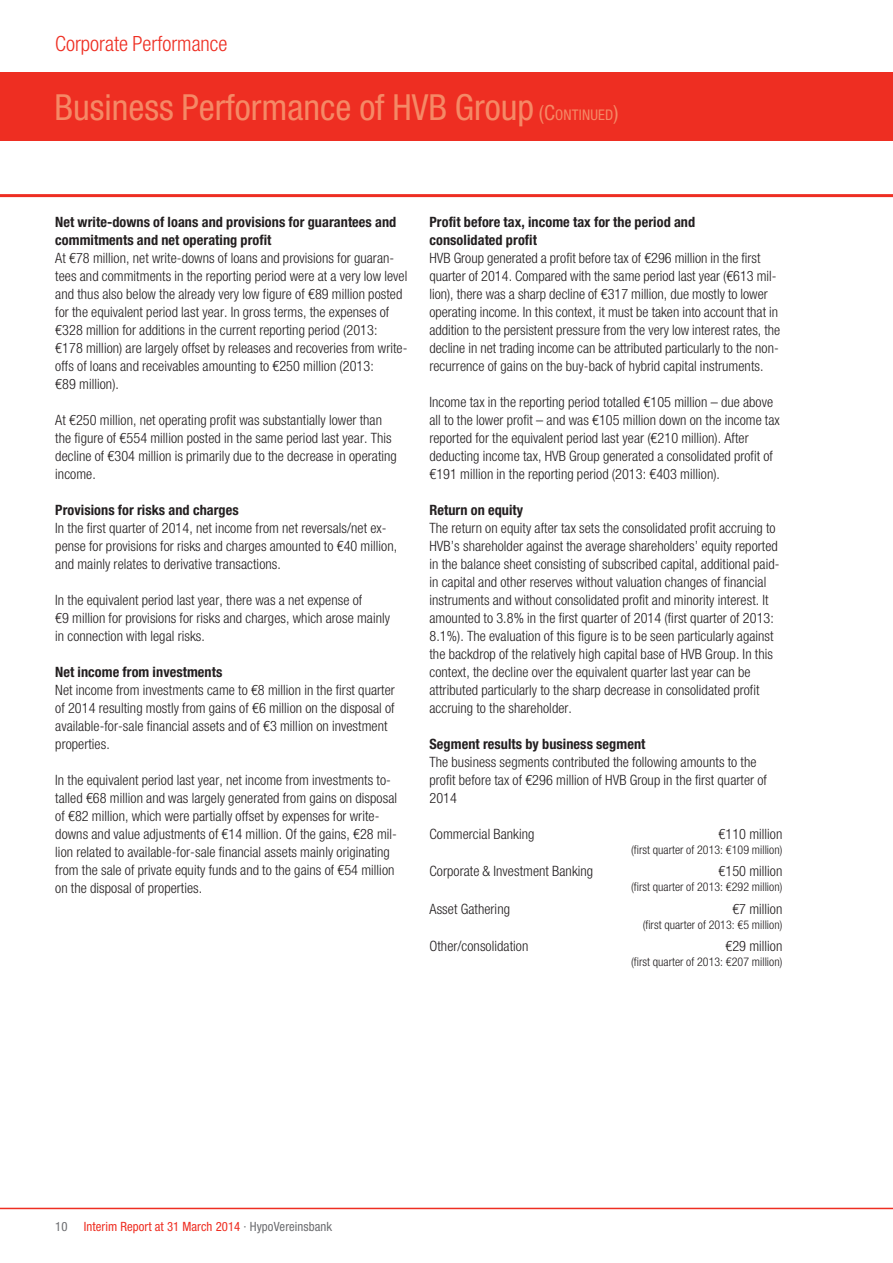
<style>
.page{position:relative;width:893px;height:1263px;background:#fff}
.page>*{position:absolute;margin:0;border:0;box-sizing:border-box;transform-origin:0 0}
.t1{font:condensed 36px "Helvetica Neue";color:#f58966}
.t2{font:300 condensed 21px "Helvetica Neue";color:#ee2e22}
.t3{font:300 14.25px/18px "Helvetica HVB Cond";letter-spacing:.005em;color:#231f20}
.t4{font:700 condensed 14.25px/18px "Helvetica Neue";letter-spacing:.005em;color:#231f20}
.t5{font:condensed 12.75px "Helvetica Neue";letter-spacing:.005em;color:#ee2e22}
.t6{font:condensed 12.75px "Helvetica Neue";color:#6c6d70}
.t7{font:300 12px "Helvetica HVB Cond";letter-spacing:.005em;color:#231f20}
.s1{font-size:21px}
.s2{font-size:14.7px}
.s3{color:#6c6d70}
</style>
<div class="page">
<hr style="left:0;top:1208px;width:893px;height:1px;background:#ee2e22">
<div style="left:0;top:72px;width:893px;height:68px;background:#ee2e22"></div>
<hr style="left:0;top:194px;width:893px;height:3px;background:#ee2e22">
<h2 class="t2" style="left:55px;top:31px;width:174px">Corporate Performance</h2>
<h1 class="t1" style="left:55px;top:87px;width:565px">Business Performance of HVB Group <span class="s1">(C</span><span class="s2">ONTINUED</span><span class="s1">)</span></h1>
<p class="t4" style="left:55px;top:213px;width:343px">Net write-downs of loans and provisions for guarantees and commitments and net operating profit</p>
<p class="t3" style="left:55px;top:249px;width:354px">At €78 million, net write-downs of loans and provisions for guaran&shy;tees and commitments in the reporting period were at a very low level and thus also below the already very low figure of €89 million posted for the equivalent period last year. In gross terms, the expenses of €328 million for additions in the current reporting period (2013: €178 million) are largely offset by releases and recoveries from write&shy;offs of loans and receivables amounting to €250 million (2013:<br>€89 million).</p>
<p class="t3" style="left:55px;top:411px;width:343px">At €250 million, net operating profit was substantially lower than the figure of €554 million posted in the same period last year. This decline of €304 million is primarily due to the decrease in operating income.</p>
<p class="t4" style="left:55px;top:501px;width:185px">Provisions for risks and charges</p>
<p class="t3" style="left:55px;top:519px;width:343px">In the first quarter of 2014, net income from net reversals/net ex&shy;pense for provisions for risks and charges amounted to €40 million, and mainly relates to derivative transactions.</p>
<p class="t3" style="left:55px;top:591px;width:336px">In the equivalent period last year, there was a net expense of<br>€9 -million for provisions for risks and charges, which arose mainly in connection with legal risks.</p>
<p class="t4" style="left:55px;top:663px;width:169px">Net income from investments</p>
<p class="t3" style="left:55px;top:681px;width:341px">Net income from investments came to €8 million in the first quarter of 2014 resulting mostly from gains of €6 million on the disposal of available-for-sale financial assets and of €3 million on investment properties.</p>
<p class="t3" style="left:55px;top:771px;width:343px">In the equivalent period last year, net income from investments to&shy;talled €68 million and was largely generated from gains on disposal of €82 million, which were partially offset by expenses for write&shy;downs and value adjustments of €14 million. Of the gains, €28 mil&shy;lion related to available-for-sale financial assets mainly originating from the sale of private equity funds and to the gains of €54 million on the disposal of properties.</p>
<p class="t4" style="left:429px;top:213px;width:267px">Profit before tax, income tax for the period and consolidated profit</p>
<p class="t3" style="left:429px;top:249px;width:352px">HVB Group generated a profit before tax of €296 million in the first quarter of 2014. Compared with the same period last year (€613 mil&shy;lion), there was a sharp decline of €317 million, due mostly to lower operating income. In this context, it must be taken into account that in addition to the persistent pressure from the very low interest rates, the decline in net trading income can be attributed particularly to the non&shy;recurrence of gains on the buy-back of hybrid capital instruments.</p>
<p class="t3" style="left:429px;top:393px;width:352px">Income tax in the reporting period totalled €105 million – due above all to the lower profit – and was €105 million down on the income tax reported for the equivalent period last year (€210 million). After deducting income tax, HVB Group generated a consolidated profit of €191 million in the reporting period (2013: €403 million).</p>
<p class="t4" style="left:429px;top:501px;width:95px">Return on equity</p>
<p class="t3" style="left:429px;top:519px;width:352px">The return on equity after tax sets the consolidated profit accruing to HVB’s shareholder against the average shareholders’ equity reported in the balance sheet consisting of subscribed capital, additional paid&shy;in capital and other reserves without valuation changes of financial instruments and without consolidated profit and minority interest. It amounted to 3.8% in the first quarter of 2014 (first quarter of 2013:<br>8.1%). The evaluation of this figure is to be seen particularly against the backdrop of the relatively high capital base of HVB Group. In this context, the decline over the equivalent quarter last year can be attributed particularly to the sharp decrease in consolidated profit accruing to the shareholder.</p>
<p class="t4" style="left:429px;top:735px;width:217px">Segment results by business segment</p>
<p class="t3" style="left:429px;top:753px;width:339px">The business segments contributed the following amounts to the profit before tax of €296 million of HVB Group in the first quarter of<br>2014</p>
<p class="t3" style="left:429px;top:825px;width:107px">Commercial Banking</p>
<p class="t3" style="left:718px;top:825px;width:65px">€110 million</p>
<p class="t7" style="left:631px;top:843px;width:153px">(first quarter of 2013: €109 million)</p>
<p class="t3" style="left:429px;top:862px;width:165px">Corporate &amp; Investment Banking</p>
<p class="t3" style="left:718px;top:862px;width:65px">€150 million</p>
<p class="t7" style="left:631px;top:880px;width:153px">(first quarter of 2013: €292 million)</p>
<p class="t3" style="left:429px;top:899px;width:82px">Asset Gathering</p>
<p class="t3" style="left:732px;top:899px;width:52px">€7 million</p>
<p class="t7" style="left:643px;top:917px;width:141px">(first quarter of 2013: €5 million)</p>
<p class="t3" style="left:429px;top:937px;width:100px">Other/consolidation</p>
<p class="t3" style="left:725px;top:937px;width:58px">€29 million</p>
<p class="t7" style="left:631px;top:955px;width:153px">(first quarter of 2013: €207 million)</p>
<p class="t6" style="left:55px;top:1218px;width:14px">10</p>
<p class="t5" style="left:84px;top:1218px;width:250px">Interim Report at 31 March 2014 <span class="s3">· HypoVereinsbank</span></p>
</div>
